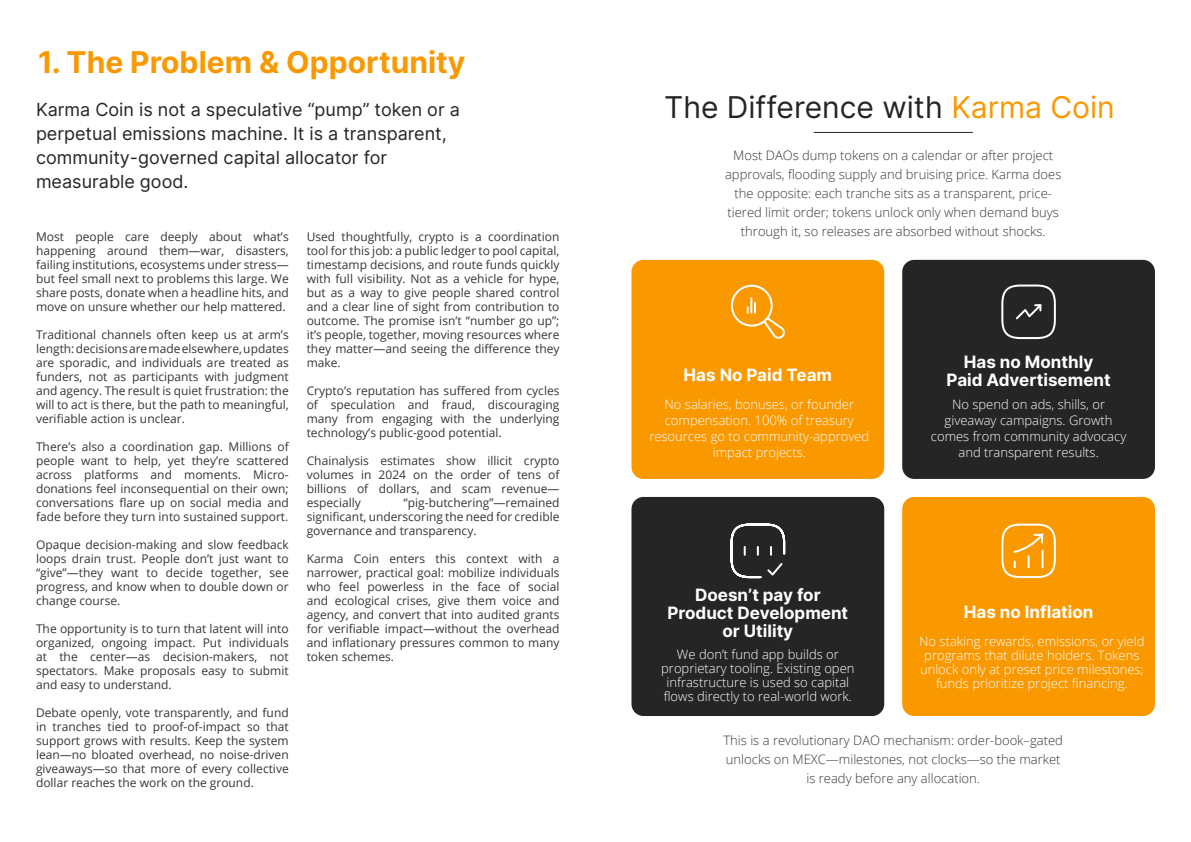
<style>
.page{position:relative;width:1191px;height:842px;background:#fff}
.page>*{position:absolute;margin:0;border:0;box-sizing:border-box;transform-origin:0 0}
.Title_02__Center{font:30px "Inter";color:#242524}
.Sub_Heading_01__Center{font:700 30px "Inter";color:#fa9800}
.Sub_Title_02__Left{font:18px/24px "Inter";color:#242524}
.Sub_Title_01__Center{font:700 17px/18px "Inter";color:#fff;text-align:center}
.Body_01__Center{font:300 13px/16px "Open Sans";color:#fff;text-align:center}
.Body_01__Center-2{font:300 13px/19px "Open Sans";color:#363636;text-align:center}
.Body_03__Left_Justify{font:12px/14px "Open Sans";color:#363636;text-align:justify}
.s1{color:#fa9800}
</style>
<div class="page">
<hr style="left:814px;top:132px;width:159px;height:1px;background:#242524">
<div style="left:902px;top:260px;width:253px;height:219px;background:#242524;border-radius:12px"></div>
<div style="left:902px;top:497px;width:253px;height:219px;background:#fa9800;border-radius:12px"></div>
<div style="left:631px;top:260px;width:253px;height:219px;background:#fa9800;border-radius:12px"></div>
<div style="left:631px;top:497px;width:253px;height:219px;background:#242524;border-radius:12px"></div>
<svg style="left:730px;top:284px;width:55px;height:55px"></svg>
<svg style="left:1001px;top:284px;width:55px;height:56px"></svg>
<svg style="left:730px;top:523px;width:56px;height:56px"></svg>
<svg style="left:1001px;top:523px;width:55px;height:56px"></svg>
<p class="Sub_Heading_01__Center" style="left:38px;top:40px;width:429px">1. The Problem &amp; Opportunity</p>
<p class="Sub_Title_02__Left" style="left:36px;top:97px;width:425px">Karma Coin is not a speculative “pump” token or a perpetual emissions machine. It is a transparent, community-governed capital allocator for measurable good.</p>
<p class="Body_03__Left_Justify" style="left:36px;top:229px;width:254px">Most people care deeply about what’s happening around them—war, disasters, failing institutions, ecosystems under stress— but feel small next to problems this large. We share posts, donate when a headline hits, and move on unsure whether our help mattered.</p>
<p class="Body_03__Left_Justify" style="left:36px;top:327px;width:254px">Traditional channels often keep us at arm’s length: decisions are made elsewhere, updates are sporadic, and individuals are treated as funders, not as participants with judgment and agency. The result is quiet frustration: the will to act is there, but the path to meaningful, verifiable action is unclear.</p>
<p class="Body_03__Left_Justify" style="left:36px;top:439px;width:254px">There’s also a coordination gap. Millions of people want to help, yet they’re scattered across platforms and moments. Micro&shy;donations feel inconsequential on their own; conversations flare up on social media and fade before they turn into sustained support.</p>
<p class="Body_03__Left_Justify" style="left:36px;top:537px;width:254px">Opaque decision-making and slow feedback loops drain trust. People don’t just want to “give”—they want to decide together, see progress, and know when to double down or change course.</p>
<p class="Body_03__Left_Justify" style="left:36px;top:621px;width:254px">The opportunity is to turn that latent will into organized, ongoing impact. Put individuals at the center—as decision-makers, not spectators. Make proposals easy to submit and easy to understand.</p>
<p class="Body_03__Left_Justify" style="left:36px;top:705px;width:254px">Debate openly, vote transparently, and fund in tranches tied to proof-of-impact so that support grows with results. Keep the system lean—no bloated overhead, no noise-driven giveaways—so that more of every collective dollar reaches the work on the ground.</p>
<p class="Body_03__Left_Justify" style="left:307px;top:229px;width:254px">Used thoughtfully, crypto is a coordination tool for this job: a public ledger to pool capital, timestamp decisions, and route funds quickly with full visibility. Not as a vehicle for hype, but as a way to give people shared control and a clear line of sight from contribution to outcome. The promise isn’t “number go up”; it’s people, together, moving resources where they matter—and seeing the difference they make.</p>
<p class="Body_03__Left_Justify" style="left:307px;top:383px;width:254px">Crypto’s reputation has suffered from cycles of speculation and fraud, discouraging many from engaging with the underlying technology’s public-good potential.</p>
<p class="Body_03__Left_Justify" style="left:307px;top:453px;width:254px">Chainalysis estimates show illicit crypto volumes in 2024 on the order of tens of billions of dollars, and scam revenue— especially</p>
<p class="Body_03__Left_Justify" style="left:307px;top:495px;width:254px;text-indent:97px">“pig-butchering”—remained significant, underscoring the need for credible governance and transparency.</p>
<p class="Body_03__Left_Justify" style="left:307px;top:551px;width:254px">Karma Coin enters this context with a narrower, practical goal: mobilize individuals who feel powerless in the face of social and ecological crises, give them voice and agency, and convert that into audited grants for verifiable impact—without the overhead and inflationary pressures common to many token schemes.</p>
<p class="Title_02__Center" style="left:664px;top:85px;width:452px">The Difference with <span class="s1">Karma Coin</span></p>
<p class="Body_01__Center-2" style="left:725px;top:145px;width:338px">Most DAOs dump tokens on a calendar or after project approvals, flooding supply and bruising price. Karma does the opposite: each tranche sits as a transparent, price&shy;tiered limit order; tokens unlock only when demand buys through it, so releases are absorbed without shocks.</p>
<p class="Sub_Title_01__Center" style="left:684px;top:365px;width:150px">Has No Paid Team</p>
<p class="Body_01__Center" style="left:649px;top:396px;width:221px">No salaries, bonuses, or founder compensation. 100% of treasury resources go to community-approved impact projects.</p>
<p class="Sub_Title_01__Center" style="left:668px;top:585px;width:182px">Doesn’t pay for<br>Product Development or Utility</p>
<p class="Body_01__Center" style="left:661px;top:646px;width:195px;line-height:14px">We don’t fund app builds or proprietary tooling. Existing open infrastructure is used so capital flows directly to real-world work.</p>
<p class="Sub_Title_01__Center" style="left:964px;top:352px;width:131px">Has no Monthly</p>
<p class="Sub_Title_01__Center" style="left:946px;top:370px;width:166px">Paid Advertisement</p>
<p class="Body_01__Center" style="left:931px;top:396px;width:197px">No spend on ads, shills, or giveaway campaigns. Growth comes from community advocacy and transparent results.</p>
<p class="Sub_Title_01__Center" style="left:964px;top:602px;width:131px">Has no Inflation</p>
<p class="Body_01__Center" style="left:919px;top:634px;width:227px;line-height:14px">No staking rewards, emissions, or yield programs that dilute holders. Tokens unlock only at preset price milestones; funds prioritize project financing.</p>
<p class="Body_01__Center-2" style="left:723px;top:730px;width:341px">This is a revolutionary DAO mechanism: order-book–gated unlocks on MEXC—milestones, not clocks—so the market is ready before any allocation.</p>
</div>
